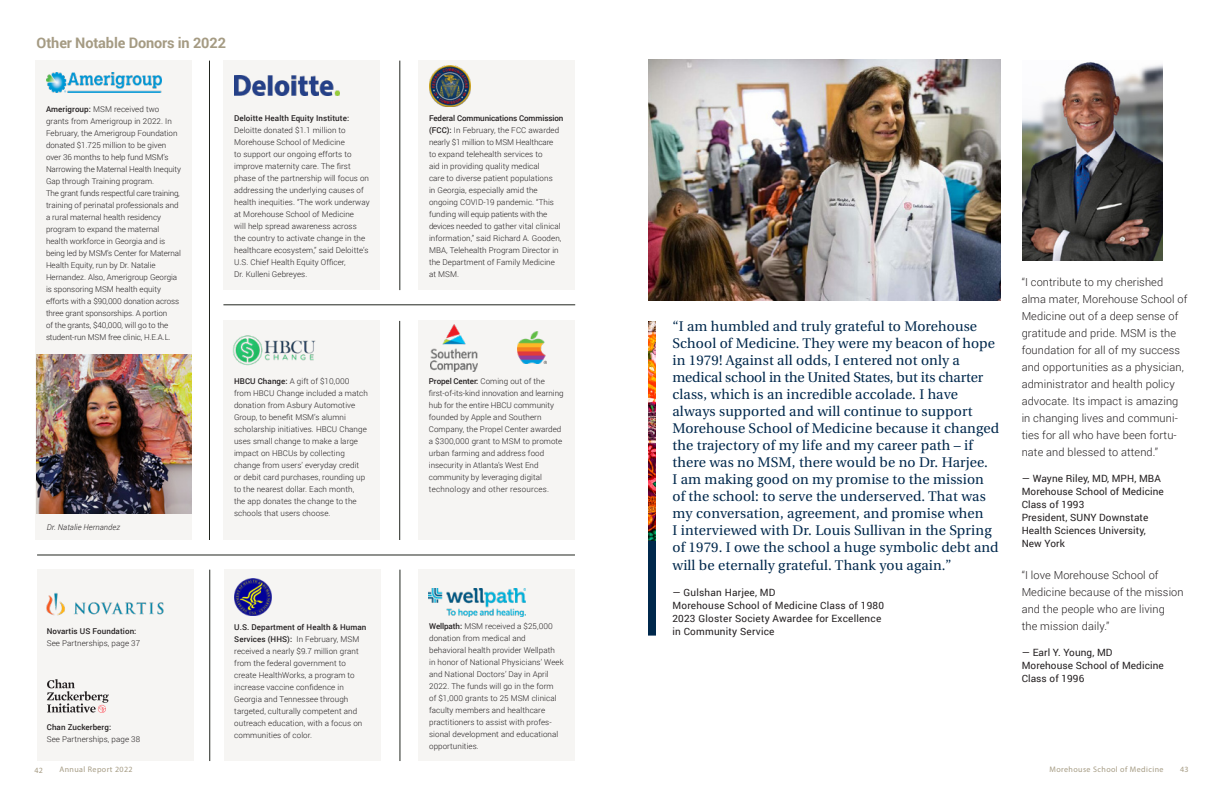
<style>
.page{position:relative;width:1224px;height:792px;background:#fff}
.page>*{position:absolute;margin:0;border:0;box-sizing:border-box;transform-origin:0 0}
.t1{font:700 14.5px "Roboto";letter-spacing:-.01em;color:#a59b83}
.t2{font:14px/17.1px "Heuristica";letter-spacing:.01em;color:#00284c}
.t3{font:300 11px/17px "Roboto";letter-spacing:.01em;color:#231f20}
.t4{font:10px/13px "Roboto";letter-spacing:.01em;color:#231f20}
.t5{font:300 8px/12px "Roboto";letter-spacing:.01em;color:#231f20}
.t6{font:8px "Myriad Pro";letter-spacing:.05em;color:#a59b83}
.t7{font:300 8px "Roboto";letter-spacing:-.02em;color:#231f20}
.t8{font:italic 300 8px "Roboto";letter-spacing:.01em;color:#231f20}
.s1{font-weight:500}
</style>
<div class="page">
<div style="left:37px;top:570px;width:157px;height:191px;background:#f6f5f3"></div>
<hr style="left:223px;top:305px;width:352px;height:1px;background:#222620">
<hr style="left:209px;top:61px;width:1px;height:479px;background:#222620">
<hr style="left:400px;top:61px;width:1px;height:229px;background:#222620">
<div style="left:223px;top:61px;width:157px;height:229px;background:#f6f5f3"></div>
<div style="left:35px;top:61px;width:157px;height:479px;background:#f6f5f3"></div>
<div style="left:418px;top:61px;width:157px;height:229px;background:#f6f5f3"></div>
<img style="left:46px;top:73px;width:116px;height:19px">
<img style="left:429px;top:66px;width:41px;height:41px">
<img style="left:234px;top:76px;width:105px;height:19px">
<hr style="left:400px;top:321px;width:1px;height:219px;background:#222620">
<div style="left:223px;top:321px;width:157px;height:219px;background:#f6f5f3"></div>
<div style="left:418px;top:321px;width:157px;height:219px;background:#f6f5f3"></div>
<img style="left:233px;top:335px;width:83px;height:31px">
<img style="left:430px;top:324px;width:47px;height:47px">
<img style="left:517px;top:332px;width:29px;height:32px">
<hr style="left:400px;top:570px;width:1px;height:191px;background:#222620">
<div style="left:224px;top:570px;width:157px;height:191px;background:#f6f5f3"></div>
<div style="left:418px;top:570px;width:157px;height:191px;background:#f6f5f3"></div>
<hr style="left:37px;top:555px;width:538px;height:1px;background:#222620">
<img style="left:429px;top:589px;width:96px;height:27px">
<img style="left:234px;top:579px;width:37px;height:37px">
<img style="left:37px;top:355px;width:155px;height:159px">
<img style="left:47px;top:593px;width:117px;height:23px">
<svg style="left:47px;top:679px;width:62px;height:34px"></svg>
<hr style="left:210px;top:570px;width:1px;height:191px;background:#222620">
<div style="left:648px;top:540px;width:8px;height:96px;background:#00284c"></div>
<img style="left:648px;top:321px;width:8px;height:219px">
<img style="left:648px;top:59px;width:353px;height:242px">
<img style="left:1022px;top:61px;width:140px;height:200px">
<p class="t1" style="left:37px;top:33px;width:191px">Other Notable Donors in 2022</p>
<p class="t5" style="left:46px;top:103px;width:136px"><span class="s1">Amerigroup:</span> MSM received two grants from Amerigroup in 2022. In February, the Amerigroup Foundation donated $1.725 million to be given over 36 months to help fund MSM’s Narrowing the Maternal Health Inequity Gap through Training program.</p>
<p class="t7" style="left:46px;top:188px;width:135px">The grant funds respectful care training,</p>
<p class="t5" style="left:46px;top:199px;width:136px">training of perinatal professionals and a rural maternal health residency program to expand the maternal health workforce in Georgia and is being led by MSM’s Center for Maternal Health Equity, run by Dr. Natalie Hernandez. Also, Amerigroup Georgia is sponsoring MSM health equity efforts with a $90,000 donation across three grant sponsorships. A portion<br>of the grants, $40,000, will go to the student-run MSM free clinic, H.E.A.L.</p>
<p class="t8" style="left:47px;top:522px;width:75px">Dr. Natalie Hernandez</p>
<p class="t5" style="left:234px;top:112px;width:137px"><span class="s1">Deloitte Health Equity Institute:<br></span>Deloitte donated $1.1 million to Morehouse School of Medicine<br>to support our ongoing efforts to improve maternity care. The first phase of the partnership will focus on addressing the underlying causes of health inequities. “The work underway at Morehouse School of Medicine<br>will help spread awareness across the country to activate change in the healthcare ecosystem,” said Deloitte’s U.S. Chief Health Equity Officer,<br>Dr. Kulleni Gebreyes.</p>
<p class="t5" style="left:429px;top:111px;width:136px"><span class="s1">Federal Communications Commission (FCC):</span> In February, the FCC awarded nearly $1 million to MSM Healthcare<br>to expand telehealth services to<br>aid in providing quality medical<br>care to diverse patient populations<br>in Georgia, especially amid the ongoing COVID-19 pandemic. “This funding will equip patients with the devices needed to gather vital clinical information,” said Richard A. Gooden, MBA, Telehealth Program Director in the Department of Family Medicine at MSM.</p>
<p class="t5" style="left:234px;top:375px;width:135px"><span class="s1">HBCU Change:</span> A gift of $10,000 from HBCU Change included a match donation from Asbury Automotive<br>Group, to benefit MSM’s alumni scholarship initiatives. HBCU Change uses small change to make a large impact on HBCUs by collecting change from users’ everyday credit or debit card purchases, rounding up to the nearest dollar. Each month,<br>the app donates the change to the schools that users choose.</p>
<p class="t5" style="left:429px;top:375px;width:136px"><span class="s1">Propel Center:</span> Coming out of the first-of-its-kind innovation and learning hub for the entire HBCU community founded by Apple and Southern Company, the Propel Center awarded a $300,000 grant to MSM to promote urban farming and address food insecurity in Atlanta’s West End community by leveraging digital technology and other resources.</p>
<p class="t5" style="left:47px;top:625px;width:95px"><span class="s1">Novartis US Foundation:<br></span>See Partnerships, page 37</p>
<p class="t5" style="left:47px;top:721px;width:95px"><span class="s1">Chan Zuckerberg:<br></span>See Partnerships, page 38</p>
<p class="t5" style="left:234px;top:621px;width:134px"><span class="s1">U.S. Department of Health &amp; Human<br>Services (HHS):</span> In February, MSM received a nearly $9.7 million grant from the federal government to create HealthWorks, a program to increase vaccine confidence in<br>Georgia and Tennessee through targeted, culturally competent and outreach education, with a focus on communities of color.</p>
<p class="t5" style="left:429px;top:619px;width:136px"><span class="s1">Wellpath:</span> MSM received a $25,000 donation from medical and behavioral health provider Wellpath<br>in honor of National Physicians’ Week and National Doctors’ Day in April<br>2022. The funds will go in the form<br>of $1,000 grants to 25 MSM clinical faculty members and healthcare practitioners to assist with profes&shy;sional development and educational opportunities.</p>
<p class="t2" style="left:672px;top:318px;width:328px">“I am humbled and truly grateful to Morehouse School of Medicine. They were my beacon of hope in 1979! Against all odds, I entered not only a medical school in the United States, but its charter class, which is an incredible accolade. I have always supported and will continue to support Morehouse School of Medicine because it changed the trajectory of my life and my career path – if there was no MSM, there would be no Dr. Harjee.<br>I am making good on my promise to the mission of the school: to serve the underserved. That was my conversation, agreement, and promise when<br>I interviewed with Dr. Louis Sullivan in the Spring of 1979. I owe the school a huge symbolic debt and will be eternally grateful. Thank you again.”</p>
<p class="t4" style="left:672px;top:585px;width:105px">— Gulshan Harjee, MD</p>
<p class="t4" style="left:672px;top:598px;width:213px">Morehouse School of Medicine Class of 1980</p>
<p class="t4" style="left:672px;top:611px;width:210px">2023 Gloster Society Awardee for Excellence in Community Service</p>
<p class="t3" style="left:1022px;top:274px;width:167px">“I contribute to my cherished alma mater, Morehouse School of<br>Medicine out of a deep sense of gratitude and pride. MSM is the foundation for all of my success and opportunities as a physician, administrator and health policy advocate. Its impact is amazing in changing lives and communi&shy;ties for all who have been fortu&shy;nate and blessed to attend.”</p>
<p class="t4" style="left:1022px;top:472px;width:141px">— Wayne Riley, MD, MPH, MBA</p>
<p class="t4" style="left:1022px;top:485px;width:144px">Morehouse School of Medicine<br>Class of 1993</p>
<p class="t4" style="left:1022px;top:511px;width:128px">President, SUNY Downstate<br>Health Sciences University,<br>New York</p>
<p class="t3" style="left:1022px;top:567px;width:163px">“I love Morehouse School of<br>Medicine because of the mission and the people who are living<br>the mission daily.”</p>
<p class="t4" style="left:1022px;top:646px;width:92px">— Earl Y. Young, MD</p>
<p class="t4" style="left:1022px;top:659px;width:144px">Morehouse School of Medicine<br>Class of 1996</p>
<p class="t6" style="left:35px;top:765px;width:10px">42</p>
<p class="t6" style="left:60px;top:765px;width:75px">Annual Report 2022</p>
<p class="t6" style="left:1050px;top:765px;width:115px">Morehouse School of Medicine</p>
<p class="t6" style="left:1180px;top:764px;width:10px">43</p>
</div>
